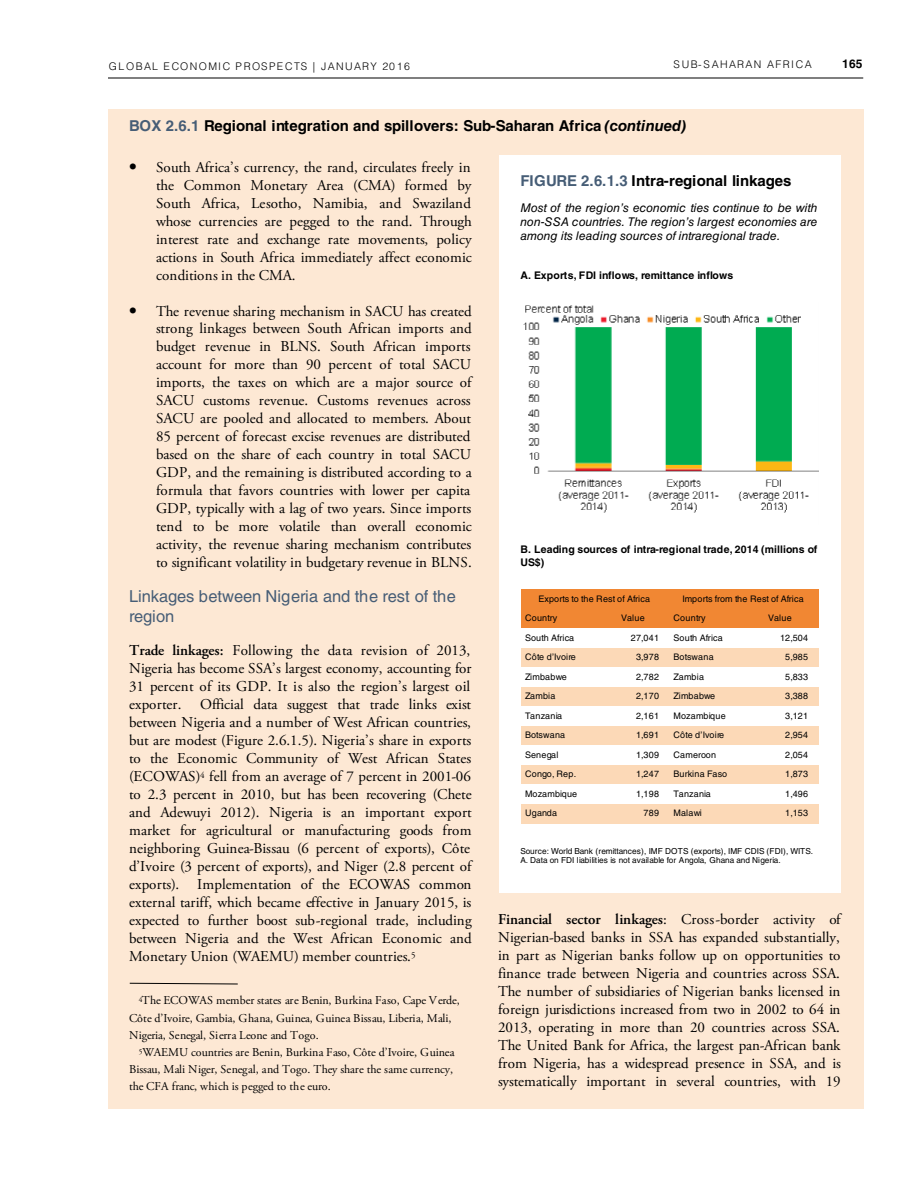
<style>
.page{position:relative;width:918px;height:1188px;background:#fff}
.page>*{position:absolute;margin:0;border:0;box-sizing:border-box;transform-origin:0 0}
.t1{font:16.5px/20.2px "Helvetica LT Std";letter-spacing:-.01em;color:#465d76}
.t2{font:15px/18px "Adobe Garamond Pro";color:#000;text-align:justify}
.t3{font:700 15px "Helvetica LT Std";letter-spacing:-.005em;color:#000}
.t4{font:12px/17.2px "Adobe Garamond Pro";letter-spacing:-.01em;color:#000}
.t5{font:italic 12px/14.2px "Helvetica LT Std";letter-spacing:.005em;color:#000;text-align:justify}
.t6{font:700 12px "Helvetica LT Std";color:#000}
.t7{font:700 10.5px/12.8px "Helvetica LT Std";letter-spacing:.015em;color:#000}
.t8{font:300 10.5px "Helvetica LT Std";letter-spacing:.135em;color:#000}
.t9{font:9px "Helvetica LT Std";letter-spacing:.025em;color:#000}
.t10{font:9px/19.5px "Helvetica LT Std";color:#000}
.t11{font:8.25px/9.8px "Helvetica LT Std";letter-spacing:-.01em;color:#000}
.s1{color:#465d76}
.s2{font-style:italic}
.s3{font-weight:600}
</style>
<div class="page">
<hr style="left:108px;top:78px;width:755px;height:1px;background:#000">
<div style="left:108px;top:109px;width:756px;height:999px;background:#fde8d4"></div>
<div style="left:500px;top:155px;width:342px;height:737px;background:#fff"></div>
<img style="left:523px;top:305px;width:296px;height:208px">
<svg style="left:129px;top:982px;width:109px;height:3px"></svg>
<div style="left:521px;top:590px;width:149px;height:19px;background:#f18733"></div>
<div style="left:521px;top:609px;width:76px;height:19px;background:#f18733"></div>
<div style="left:597px;top:609px;width:73px;height:19px;background:#f18733"></div>
<div style="left:670px;top:609px;width:72px;height:19px;background:#f18733"></div>
<div style="left:742px;top:609px;width:77px;height:19px;background:#f18733"></div>
<div style="left:521px;top:648px;width:76px;height:20px;background:#fcd9b7"></div>
<div style="left:597px;top:648px;width:73px;height:20px;background:#fcd9b7"></div>
<div style="left:670px;top:648px;width:72px;height:20px;background:#fcd9b7"></div>
<div style="left:742px;top:648px;width:77px;height:20px;background:#fcd9b7"></div>
<div style="left:521px;top:687px;width:76px;height:19px;background:#fcd9b7"></div>
<div style="left:597px;top:687px;width:73px;height:19px;background:#fcd9b7"></div>
<div style="left:670px;top:687px;width:72px;height:19px;background:#fcd9b7"></div>
<div style="left:742px;top:687px;width:77px;height:19px;background:#fcd9b7"></div>
<div style="left:521px;top:726px;width:76px;height:20px;background:#fcd9b7"></div>
<div style="left:597px;top:726px;width:73px;height:20px;background:#fcd9b7"></div>
<div style="left:670px;top:726px;width:72px;height:20px;background:#fcd9b7"></div>
<div style="left:742px;top:726px;width:77px;height:20px;background:#fcd9b7"></div>
<div style="left:670px;top:590px;width:149px;height:19px;background:#f18733"></div>
<div style="left:521px;top:765px;width:76px;height:19px;background:#fcd9b7"></div>
<div style="left:597px;top:765px;width:73px;height:19px;background:#fcd9b7"></div>
<div style="left:670px;top:765px;width:72px;height:19px;background:#fcd9b7"></div>
<div style="left:742px;top:765px;width:77px;height:19px;background:#fcd9b7"></div>
<div style="left:521px;top:804px;width:76px;height:20px;background:#fcd9b7"></div>
<div style="left:597px;top:804px;width:73px;height:20px;background:#fcd9b7"></div>
<div style="left:670px;top:804px;width:72px;height:20px;background:#fcd9b7"></div>
<div style="left:742px;top:804px;width:77px;height:20px;background:#fcd9b7"></div>
<p class="t8" style="left:109px;top:62px;width:303px">GLOBAL ECONOMIC PROSPECTS | JANUARY 2016</p>
<p class="t8" style="left:674px;top:60px;width:140px">SUB-SAHARAN AFRICA</p>
<p class="t6" style="left:842px;top:59px;width:22px">165</p>
<p class="t3" style="left:129px;top:120px;width:559px"><span class="s1">BOX 2.6.1</span> Regional integration and spillovers: Sub-Saharan Africa<span class="s2">(continued)</span></p>
<p class="t2" style="left:156px;top:159px;width:317px;text-indent:-27px">• South Africa’s currency, the rand, circulates freely in the Common Monetary Area (CMA) formed by South Africa, Lesotho, Namibia, and Swaziland whose currencies are pegged to the rand. Through interest rate and exchange rate movements, policy actions in South Africa immediately affect economic conditions in the CMA.</p>
<p class="t2" style="left:156px;top:303px;width:317px;text-indent:-27px">• The revenue sharing mechanism in SACU has created strong linkages between South African imports and budget revenue in BLNS. South African imports account for more than 90 percent of total SACU imports, the taxes on which are a major source of SACU customs revenue. Customs revenues across SACU are pooled and allocated to members. About 85 percent of forecast excise revenues are distributed based on the share of each country in total SACU GDP, and the remaining is distributed according to a formula that favors countries with lower per capita GDP, typically with a lag of two years. Since imports tend to be more volatile than overall economic activity, the revenue sharing mechanism contributes to significant volatility in budgetary revenue in BLNS.</p>
<p class="t1" style="left:129px;top:587px;width:329px">Linkages between Nigeria and the rest of the region</p>
<p class="t2" style="left:129px;top:642px;width:344px"><span class="s3">Trade linkages:</span> Following the data revision of 2013, Nigeria has become SSA’s largest economy, accounting for 31 percent of its GDP. It is also the region’s largest oil exporter.</p>
<p class="t2" style="left:129px;top:696px;width:344px;text-indent:71px">Official data suggest that trade links exist between Nigeria and a number of West African countries, but are modest (Figure 2.6.1.5). Nigeria’s share in exports to the Economic Community of West African States (ECOWAS)<sup>4</sup> fell from an average of 7 percent in 2001-06 to 2.3 percent in 2010, but has been recovering (Chete and Adewuyi 2012). Nigeria is an important export market for agricultural or manufacturing goods from neighboring Guinea-Bissau (6 percent of exports), Côte d’Ivoire (3 percent of exports), and Niger (2.8 percent of exports). Implementation of the ECOWAS common external tariff, which became effective in January 2015, is expected to further boost sub-regional trade, including between Nigeria and the West African Economic and Monetary Union (WAEMU) member countries.<sup>5</sup></p>
<p class="t4" style="left:129px;top:992px;width:332px;text-indent:10px"><sup>4</sup>The ECOWAS member states are Benin, Burkina Faso, Cape Verde,<br>Côte d’Ivoire, Gambia, Ghana, Guinea, Guinea Bissau, Liberia, Mali,<br>Nigeria, Senegal, Sierra Leone and Togo.</p>
<p class="t4" style="left:129px;top:1044px;width:327px;line-height:16.8px;text-indent:10px"><sup>5</sup>WAEMU countries are Benin, Burkina Faso, Côte d’Ivoire, Guinea<br>Bissau, Mali Niger, Senegal, and Togo. They share the same currency, the CFA franc, which is pegged to the euro.</p>
<p class="t3" style="left:520px;top:174px;width:272px"><span class="s1">FIGURE 2.6.1.3</span> Intra-regional linkages</p>
<p class="t5" style="left:520px;top:201px;width:298px">Most of the region’s economic ties continue to be with non-SSA countries. The region’s largest economies are among its leading sources of intraregional trade.</p>
<p class="t7" style="left:520px;top:270px;width:214px">A. Exports, FDI inflows, remittance inflows</p>
<p class="t7" style="left:520px;top:543px;width:298px">B. Leading sources of intra-regional trade, 2014 (millions of<br>US$)</p>
<p class="t10" style="left:525px;top:589px;width:127px;text-indent:14px">Exports to the Rest of Africa<br>Country</p>
<p class="t10" style="left:682px;top:589px;width:123px">Imports from the Rest of Africa</p>
<p class="t9" style="left:621px;top:614px;width:25px">Value</p>
<p class="t9" style="left:674px;top:614px;width:34px">Country</p>
<p class="t9" style="left:768px;top:614px;width:25px">Value</p>
<p class="t10" style="left:525px;top:628px;width:51px">South Africa</p>
<p class="t9" style="left:631px;top:634px;width:30px">27,041</p>
<p class="t10" style="left:674px;top:628px;width:51px">South Africa</p>
<p class="t9" style="left:780px;top:634px;width:30px">12,504</p>
<p class="t9" style="left:525px;top:653px;width:52px">Côte d’Ivoire</p>
<p class="t9" style="left:636px;top:653px;width:25px">3,978</p>
<p class="t9" style="left:674px;top:653px;width:42px">Botswana</p>
<p class="t9" style="left:785px;top:653px;width:25px">5,985</p>
<p class="t9" style="left:525px;top:673px;width:43px">Zimbabwe</p>
<p class="t9" style="left:636px;top:673px;width:25px">2,782</p>
<p class="t9" style="left:674px;top:673px;width:32px">Zambia</p>
<p class="t9" style="left:785px;top:673px;width:25px">5,833</p>
<p class="t9" style="left:525px;top:692px;width:32px">Zambia</p>
<p class="t9" style="left:636px;top:692px;width:25px">2,170</p>
<p class="t9" style="left:674px;top:692px;width:43px">Zimbabwe</p>
<p class="t9" style="left:785px;top:692px;width:25px">3,388</p>
<p class="t9" style="left:525px;top:712px;width:39px">Tanzania</p>
<p class="t9" style="left:636px;top:712px;width:25px">2,161</p>
<p class="t9" style="left:674px;top:712px;width:54px">Mozambique</p>
<p class="t9" style="left:785px;top:712px;width:25px">3,121</p>
<p class="t9" style="left:525px;top:731px;width:42px">Botswana</p>
<p class="t9" style="left:636px;top:731px;width:25px">1,691</p>
<p class="t9" style="left:674px;top:731px;width:52px">Côte d’Ivoire</p>
<p class="t9" style="left:785px;top:731px;width:25px">2,954</p>
<p class="t9" style="left:525px;top:751px;width:35px">Senegal</p>
<p class="t9" style="left:636px;top:751px;width:25px">1,309</p>
<p class="t9" style="left:674px;top:751px;width:44px">Cameroon</p>
<p class="t9" style="left:785px;top:751px;width:25px">2,054</p>
<p class="t9" style="left:525px;top:770px;width:53px">Congo, Rep.</p>
<p class="t9" style="left:636px;top:770px;width:25px">1,247</p>
<p class="t10" style="left:674px;top:765px;width:55px">Burkina Faso</p>
<p class="t9" style="left:785px;top:770px;width:25px">1,873</p>
<p class="t9" style="left:525px;top:790px;width:54px">Mozambique</p>
<p class="t9" style="left:636px;top:790px;width:25px">1,198</p>
<p class="t9" style="left:674px;top:790px;width:39px">Tanzania</p>
<p class="t9" style="left:785px;top:790px;width:25px">1,496</p>
<p class="t9" style="left:525px;top:809px;width:34px">Uganda</p>
<p class="t9" style="left:644px;top:809px;width:17px">789</p>
<p class="t9" style="left:674px;top:809px;width:30px">Malawi</p>
<p class="t9" style="left:785px;top:809px;width:25px">1,153</p>
<p class="t11" style="left:520px;top:846px;width:294px">Source: World Bank (remittances), IMF DOTS (exports), IMF CDIS (FDI), WITS.<br>A. Data on FDI liabilities is not available for Angola, Ghana and Nigeria.</p>
<p class="t2" style="left:498px;top:911px;width:345px"><span class="s3">Financial sector linkages</span>: Cross-border activity of Nigerian-based banks in SSA has expanded substantially, in part as Nigerian banks follow up on opportunities to finance trade between Nigeria and countries across SSA.<br>The number of subsidiaries of Nigerian banks licensed in foreign jurisdictions increased from two in 2002 to 64 in 2013, operating in more than 20 countries across SSA.<br>The United Bank for Africa, the largest pan-African bank from Nigeria, has a widespread presence in SSA, and is systematically important in several countries, with 19</p>
</div>
